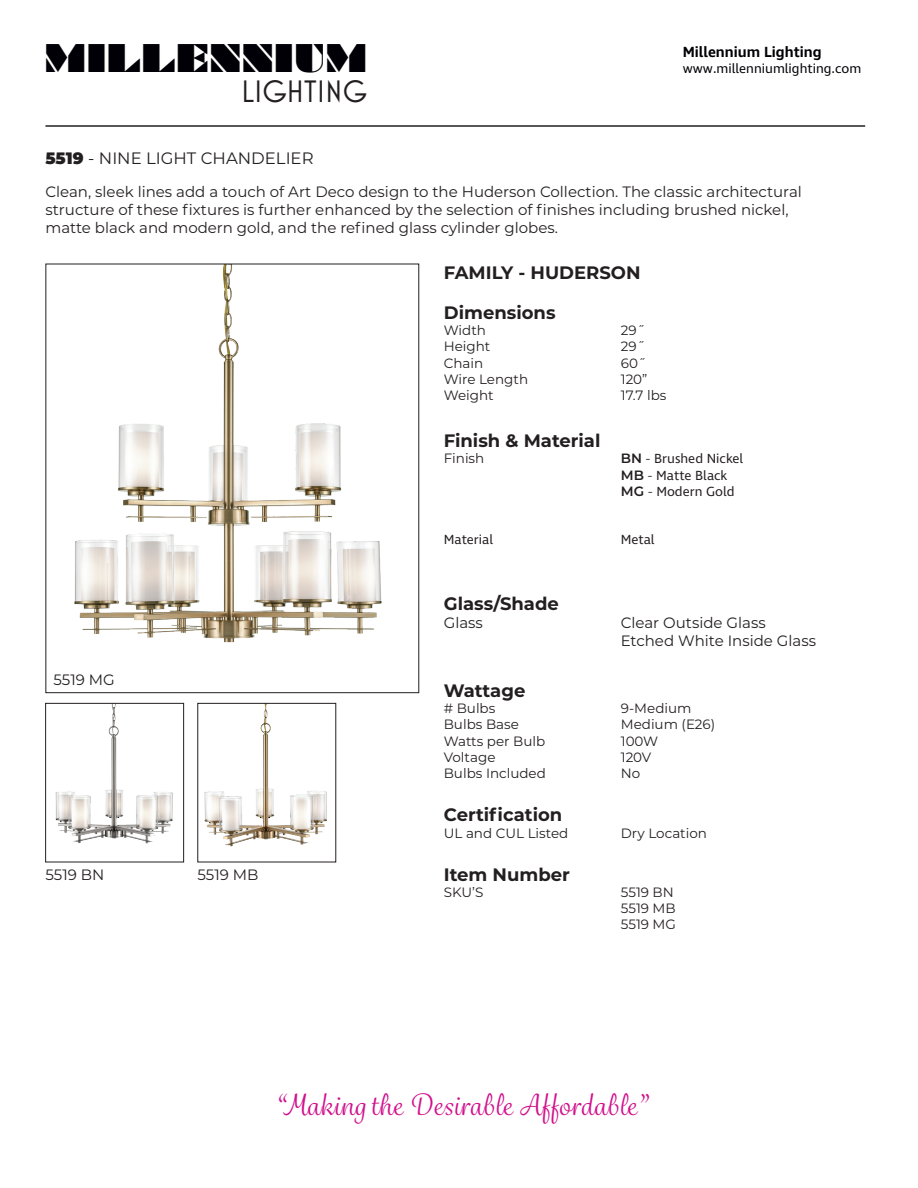
<style>
.page{position:relative;width:918px;height:1188px;background:#fff}
.page>*{position:absolute;margin:0;border:0;box-sizing:border-box;transform-origin:0 0}
.t1{font:36.45px "Braggadocio";color:#000006}
.t2{font:31.5px "Mostra Nuova";color:#231f20}
.t3{font:28.5px "Grafolita Script";letter-spacing:.025em;color:#d10f8c}
.t4{font:700 18px "Montserrat";color:#231f20}
.t5{font:16.5px "Montserrat";color:#231f20}
.t6{font:15px/18px "Montserrat";color:#231f20}
.t7{font:600 15px "Ingra";color:#000006}
.t8{font:13.5px "Montserrat";color:#231f20}
.t9{font:13.5px "Ingra";color:#231f20}
.t10{font:13.5px "Ingra";color:#000006}
.s1{font-weight:900}
.s2{font-family:"Montserrat";font-weight:600}
.s3{font-family:"Montserrat"}
</style>
<div class="page">
<img style="left:74px;top:266px;width:308px;height:377px">
<img style="left:55px;top:705px;width:118px;height:139px">
<div style="left:45px;top:703px;width:139px;height:159px;border:1px solid #231f20"></div>
<img style="left:204px;top:705px;width:123px;height:142px">
<hr style="left:45px;top:125px;width:820px;height:2px;background:#231f20">
<p class="t1" style="left:44px;top:36px;width:325px">MILLENNIUM</p>
<p class="t2" style="left:241px;top:73px;width:128px">LIGHTING</p>
<p class="t5" style="left:45px;top:147px;width:270px"><span class="s1">5519</span> - NINE LIGHT CHANDELIER</p>
<p class="t7" style="left:683px;top:42px;width:140px">Millennium Lighting</p>
<p class="t10" style="left:683px;top:60px;width:180px">www.millenniumlighting.com</p>
<p class="t6" style="left:45px;top:182px;width:758px">Clean, sleek lines add a touch of Art Deco design to the Huderson Collection. The classic architectural structure of these fixtures is further enhanced by the selection of finishes including brushed nickel, matte black and modern gold, and the refined glass cylinder globes.</p>
<p class="t4" style="left:444px;top:260px;width:198px">FAMILY - HUDERSON</p>
<p class="t4" style="left:444px;top:300px;width:113px">Dimensions</p>
<p class="t8" style="left:444px;top:321px;width:44px">Width</p>
<p class="t8" style="left:621px;top:321px;width:25px">29˝</p>
<p class="t8" style="left:444px;top:337px;width:48px">Height</p>
<p class="t8" style="left:621px;top:337px;width:25px">29˝</p>
<p class="t8" style="left:444px;top:354px;width:41px">Chain</p>
<p class="t8" style="left:621px;top:354px;width:27px">60˝</p>
<p class="t8" style="left:444px;top:370px;width:86px">Wire Length</p>
<p class="t8" style="left:621px;top:370px;width:28px">120”</p>
<p class="t8" style="left:444px;top:386px;width:51px">Weight</p>
<p class="t8" style="left:621px;top:386px;width:47px">17.7 lbs</p>
<p class="t4" style="left:444px;top:428px;width:158px">Finish &amp; Material</p>
<p class="t8" style="left:444px;top:449px;width:42px">Finish</p>
<p class="t9" style="left:621px;top:450px;width:124px"><span class="s2">BN</span> <span class="s3">-</span> Brushed Nickel</p>
<p class="t9" style="left:621px;top:467px;width:108px"><span class="s2">MB</span> <span class="s3">-</span> Matte Black</p>
<p class="t9" style="left:621px;top:483px;width:115px"><span class="s2">MG</span> <span class="s3">-</span> Modern Gold</p>
<p class="t9" style="left:444px;top:531px;width:51px">Material</p>
<p class="t9" style="left:621px;top:531px;width:35px">Metal</p>
<p class="t6" style="left:54px;top:670px;width:63px">5519 MG</p>
<p class="t6" style="left:45px;top:865px;width:60px">5519 BN</p>
<p class="t6" style="left:198px;top:865px;width:63px">5519 MB</p>
<p class="t4" style="left:444px;top:591px;width:117px">Glass/Shade</p>
<p class="t6" style="left:444px;top:613px;width:41px">Glass</p>
<p class="t6" style="left:621px;top:613px;width:146px">Clear Outside Glass</p>
<p class="t6" style="left:621px;top:631px;width:197px">Etched White Inside Glass</p>
<p class="t4" style="left:444px;top:678px;width:83px">Wattage</p>
<p class="t8" style="left:444px;top:699px;width:53px"># Bulbs</p>
<p class="t8" style="left:621px;top:699px;width:72px">9-Medium</p>
<p class="t8" style="left:444px;top:715px;width:77px">Bulbs Base</p>
<p class="t8" style="left:621px;top:715px;width:96px">Medium (E26)</p>
<p class="t8" style="left:444px;top:731px;width:103px">Watts per Bulb</p>
<p class="t8" style="left:621px;top:731px;width:39px">100W</p>
<p class="t8" style="left:444px;top:748px;width:53px">Voltage</p>
<p class="t8" style="left:621px;top:748px;width:32px">120V</p>
<p class="t8" style="left:444px;top:764px;width:104px">Bulbs Included</p>
<p class="t8" style="left:621px;top:764px;width:21px">No</p>
<p class="t4" style="left:444px;top:802px;width:120px">Certification</p>
<p class="t8" style="left:444px;top:824px;width:126px">UL and CUL Listed</p>
<p class="t8" style="left:621px;top:824px;width:88px">Dry Location</p>
<p class="t4" style="left:444px;top:861px;width:128px">Item Number</p>
<p class="t8" style="left:444px;top:883px;width:41px">SKU’S</p>
<p class="t8" style="left:621px;top:883px;width:55px">5519 BN</p>
<p class="t8" style="left:621px;top:899px;width:56px">5519 MB</p>
<p class="t8" style="left:621px;top:915px;width:57px">5519 MG</p>
<p class="t3" style="left:275px;top:1087px;width:373px">“Making the Desirable Affordable”</p>
</div>
